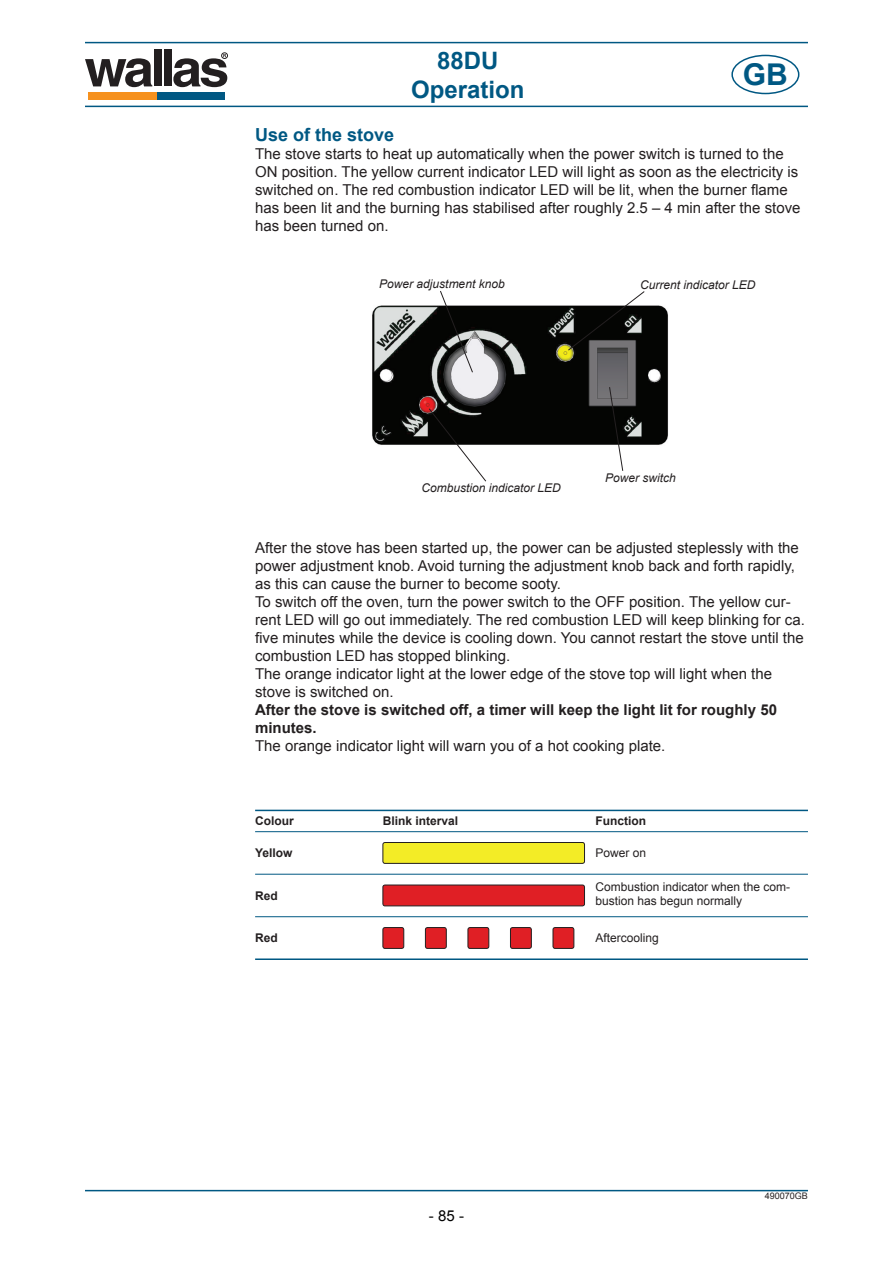
<style>
.page{position:relative;width:893px;height:1263px;background:#fff}
.page>*{position:absolute;margin:0;border:0;box-sizing:border-box;transform-origin:0 0}
.t1{font:700 30px "Arial";color:#005883}
.t2{font:700 24px/28.8px "Arial";color:#005883;text-align:center}
.t3{font:700 18px "Arial";color:#005883}
.t4{font:15px/18px "Arial";color:#231f20}
.t5{font:700 15px/18px "Arial";color:#231f20}
.t6{font:15px "Arial";color:#000}
.t7{font:12px/14.4px "Arial";color:#231f20}
.t8{font:italic 12px "Arial";color:#231f20}
.t9{font:700 12px "Arial";color:#231f20}
.t10{font:9px "Arial";color:#231f20}
</style>
<div class="page">
<svg style="left:85px;top:58px;width:67px;height:29px"></svg>
<div style="left:154px;top:50px;width:7px;height:36px;background:#231f20"></div>
<div style="left:164px;top:50px;width:8px;height:36px;background:#231f20"></div>
<div style="left:221px;top:53px;width:7px;height:6px;border:1px solid #231f20;border-radius:50%"></div>
<svg style="left:173px;top:53px;width:54px;height:34px"></svg>
<div style="left:157px;top:92px;width:68px;height:7px;background:#005883"></div>
<div style="left:89px;top:92px;width:68px;height:7px;background:#f6911e"></div>
<hr style="left:85px;top:42px;width:723px;height:1px;background:#005883">
<hr style="left:85px;top:106px;width:723px;height:1px;background:#005883">
<hr style="left:85px;top:1190px;width:723px;height:1px;background:#005883">
<div style="left:731px;top:55px;width:68px;height:39px;border:2px solid #005883;border-radius:50%"></div>
<img style="left:372px;top:305px;width:296px;height:166px">
<svg style="left:428px;top:408px;width:59px;height:74px"></svg>
<svg style="left:439px;top:291px;width:34px;height:82px"></svg>
<svg style="left:609px;top:386px;width:14px;height:85px"></svg>
<svg style="left:567px;top:291px;width:78px;height:60px"></svg>
<hr style="left:255px;top:831px;width:553px;height:1px;background:#005883">
<hr style="left:255px;top:810px;width:553px;height:1px;background:#005883">
<hr style="left:255px;top:916px;width:553px;height:1px;background:#005883">
<hr style="left:255px;top:874px;width:553px;height:1px;background:#005883">
<div style="left:383px;top:843px;width:201px;height:20px;background:#f3ec26;border-radius:2px"></div>
<div style="left:383px;top:842px;width:202px;height:22px;border:1px solid #231f20;border-radius:2px"></div>
<div style="left:383px;top:885px;width:201px;height:21px;background:#e01f25;border-radius:2px"></div>
<div style="left:383px;top:885px;width:202px;height:21px;border:1px solid #231f20;border-radius:2px"></div>
<div style="left:383px;top:928px;width:21px;height:20px;background:#e01f25;border-radius:2px"></div>
<div style="left:383px;top:927px;width:21px;height:22px;border:1px solid #231f20;border-radius:2px"></div>
<div style="left:425px;top:928px;width:21px;height:20px;background:#e01f25;border-radius:2px"></div>
<div style="left:425px;top:927px;width:21px;height:22px;border:1px solid #231f20;border-radius:2px"></div>
<div style="left:468px;top:928px;width:21px;height:20px;background:#e01f25;border-radius:2px"></div>
<div style="left:468px;top:927px;width:21px;height:22px;border:1px solid #231f20;border-radius:2px"></div>
<div style="left:510px;top:928px;width:21px;height:20px;background:#e01f25;border-radius:2px"></div>
<div style="left:510px;top:927px;width:21px;height:22px;border:1px solid #231f20;border-radius:2px"></div>
<div style="left:553px;top:928px;width:21px;height:20px;background:#e01f25;border-radius:2px"></div>
<div style="left:553px;top:927px;width:21px;height:22px;border:1px solid #231f20;border-radius:2px"></div>
<hr style="left:255px;top:958px;width:553px;height:2px;background:#005883">
<h2 class="t2" style="left:411px;top:46px;width:115px">88DU<br>Operation</h2>
<h1 class="t1" style="left:743px;top:58px;width:46px">GB</h1>
<p class="t3" style="left:255px;top:124px;width:141px">Use of the stove</p>
<p class="t4" style="left:255px;top:145px;width:547px">The stove starts to heat up automatically when the power switch is turned to the ON position. The yellow current indicator LED will light as soon as the electricity is switched on. The red combustion indicator LED will be lit, when the burner flame has been lit and the burning has stabilised after roughly 2.5 – 4 min after the stove has been turned on.</p>
<p class="t8" style="left:379px;top:277px;width:127px">Power adjustment knob</p>
<p class="t8" style="left:640px;top:278px;width:117px">Current indicator LED</p>
<p class="t8" style="left:421px;top:482px;width:141px">Combustion indicator LED</p>
<p class="t8" style="left:605px;top:471px;width:72px">Power switch</p>
<p class="t4" style="left:255px;top:539px;width:551px">After the stove has been started up, the power can be adjusted steplessly with the power adjustment knob. Avoid turning the adjustment knob back and forth rapidly, as this can cause the burner to become sooty.<br>To switch off the oven, turn the power switch to the OFF position. The yellow cur&shy;rent LED will go out immediately. The red combustion LED will keep blinking for ca. five minutes while the device is cooling down. You cannot restart the stove until the combustion LED has stopped blinking.<br>The orange indicator light at the lower edge of the stove top will light when the stove is switched on.</p>
<p class="t5" style="left:255px;top:701px;width:523px">After the stove is switched off, a timer will keep the light lit for roughly 50 minutes.</p>
<p class="t4" style="left:255px;top:737px;width:412px">The orange indicator light will warn you of a hot cooking plate.</p>
<p class="t9" style="left:255px;top:815px;width:40px">Colour</p>
<p class="t9" style="left:383px;top:815px;width:77px">Blink interval</p>
<p class="t9" style="left:595px;top:815px;width:52px">Function</p>
<p class="t9" style="left:255px;top:846px;width:39px">Yellow</p>
<p class="t9" style="left:255px;top:889px;width:24px">Red</p>
<p class="t9" style="left:255px;top:931px;width:24px">Red</p>
<p class="t7" style="left:595px;top:846px;width:52px">Power on</p>
<p class="t7" style="left:595px;top:880px;width:196px">Combustion indicator when the com&shy;bustion has begun normally</p>
<p class="t7" style="left:595px;top:931px;width:65px">Aftercooling</p>
<p class="t6" style="left:429px;top:1206px;width:37px">- 85 -</p>
<p class="t10" style="left:765px;top:1190px;width:45px">490070GB</p>
</div>
